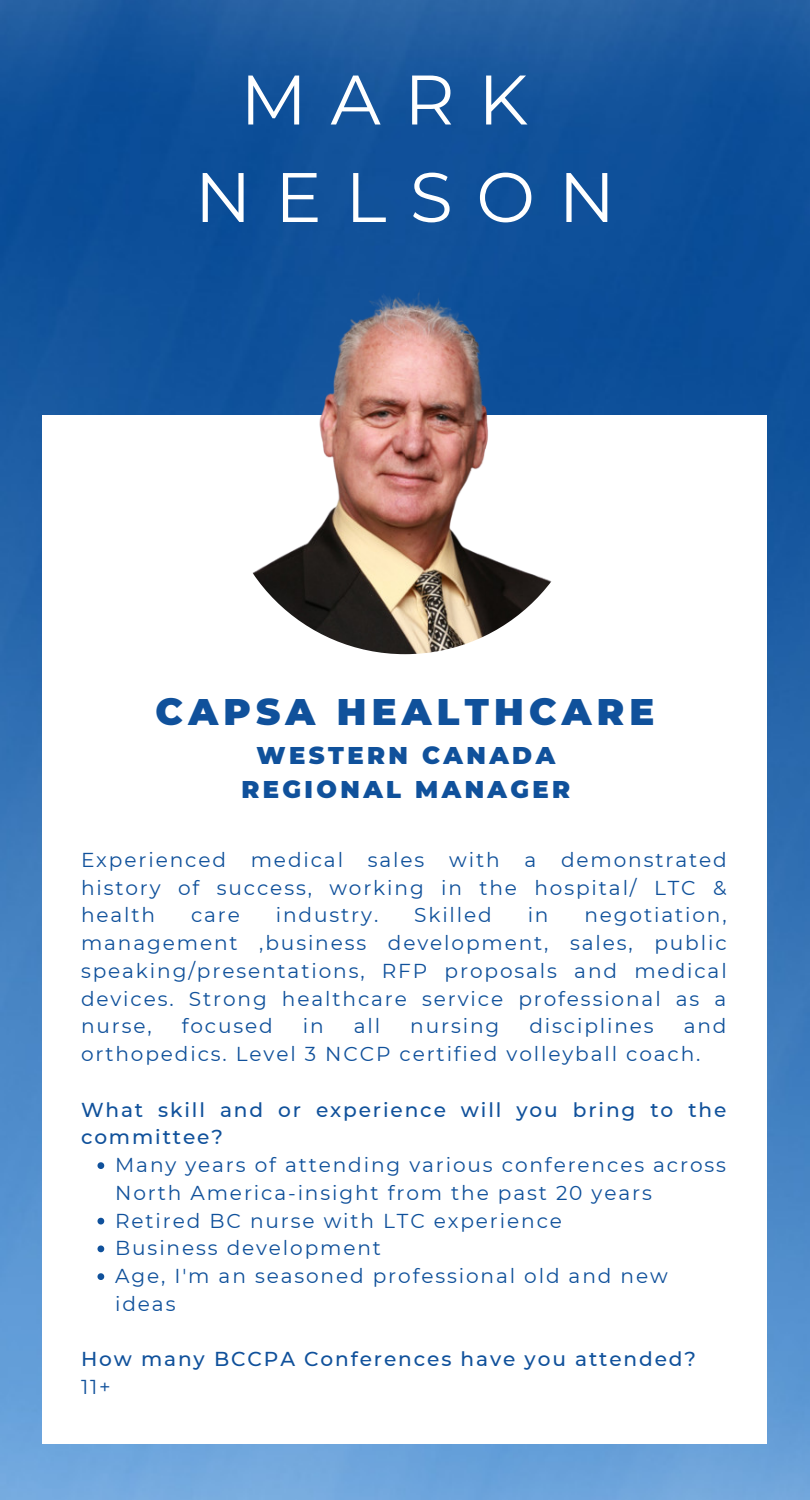
<style>
.page{position:relative;width:810px;height:1500px;background:#fff}
.page>*{position:absolute;margin:0;border:0;box-sizing:border-box;transform-origin:0 0}
.t1{font:70px/97.5px "Montserrat";letter-spacing:.335em;color:#fff;text-align:center}
.t2{font:900 37px "Montserrat";letter-spacing:.14em;color:#10519b}
.t3{font:900 24.2px/33.5px "Montserrat";letter-spacing:.14em;color:#10519b;text-align:center}
.t4{font:20.1px/27.8px "Montserrat";letter-spacing:.095em;color:#10519b}
.t5{font:500 20.1px/27.8px "Montserrat";letter-spacing:.095em;color:#10519b}
</style>
<div class="page">
<img style="left:0;top:0;width:810px;height:1500px">
<div style="left:43px;top:415px;width:724px;height:1029px;background:#fff"></div>
<img style="left:221px;top:287px;width:368px;height:367px;border-radius:50%">
<svg style="left:98px;top:1162px;width:6px;height:7px"></svg>
<svg style="left:98px;top:1218px;width:6px;height:7px"></svg>
<svg style="left:98px;top:1246px;width:6px;height:6px"></svg>
<svg style="left:98px;top:1273px;width:6px;height:7px"></svg>
<h1 class="t1" style="left:195px;top:51px;width:422px">MARK<br>NELSON</h1>
<h2 class="t2" style="left:156px;top:689px;width:500px">CAPSA HEALTHCARE</h2>
<p class="t3" style="left:241px;top:739px;width:330px">WESTERN CANADA<br>REGIONAL MANAGER</p>
<p class="t4" style="left:81px;top:846px;width:647px;text-align:justify">Experienced medical sales with a demonstrated history of success, working in the hospital/ LTC &amp; health</p>
<p class="t4" style="left:81px;top:901px;width:647px;text-align:justify;text-indent:503px">negotiation, management ,business development, sales, public speaking/presentations, RFP proposals and medical devices. Strong healthcare service professional as a nurse,</p>
<p class="t4" style="left:191px;top:901px;width:51px">care</p>
<p class="t4" style="left:276px;top:901px;width:104px">industry.</p>
<p class="t4" style="left:414px;top:901px;width:79px">Skilled</p>
<p class="t4" style="left:528px;top:901px;width:22px">in</p>
<p class="t4" style="left:182px;top:1012px;width:93px">focused</p>
<p class="t4" style="left:303px;top:1012px;width:22px">in</p>
<p class="t4" style="left:354px;top:1012px;width:28px">all</p>
<p class="t4" style="left:410px;top:1012px;width:91px">nursing</p>
<p class="t4" style="left:529px;top:1012px;width:126px">disciplines</p>
<p class="t4" style="left:81px;top:1012px;width:647px;text-indent:603px">and orthopedics. Level 3 NCCP certified volleyball coach.</p>
<p class="t5" style="left:81px;top:1095px;width:647px">What skill and or experience will you bring to the committee?</p>
<p class="t4" style="left:115px;top:1151px;width:612px">Many years of attending various conferences across North America-insight from the past 20 years Retired BC nurse with LTC experience<br>Business development<br>Age, I'm an seasoned professional old and new ideas</p>
<p class="t5" style="left:81px;top:1345px;width:617px">How many BCCPA Conferences have you attended?</p>
<p class="t4" style="left:81px;top:1373px;width:31px">11+</p>
</div>
